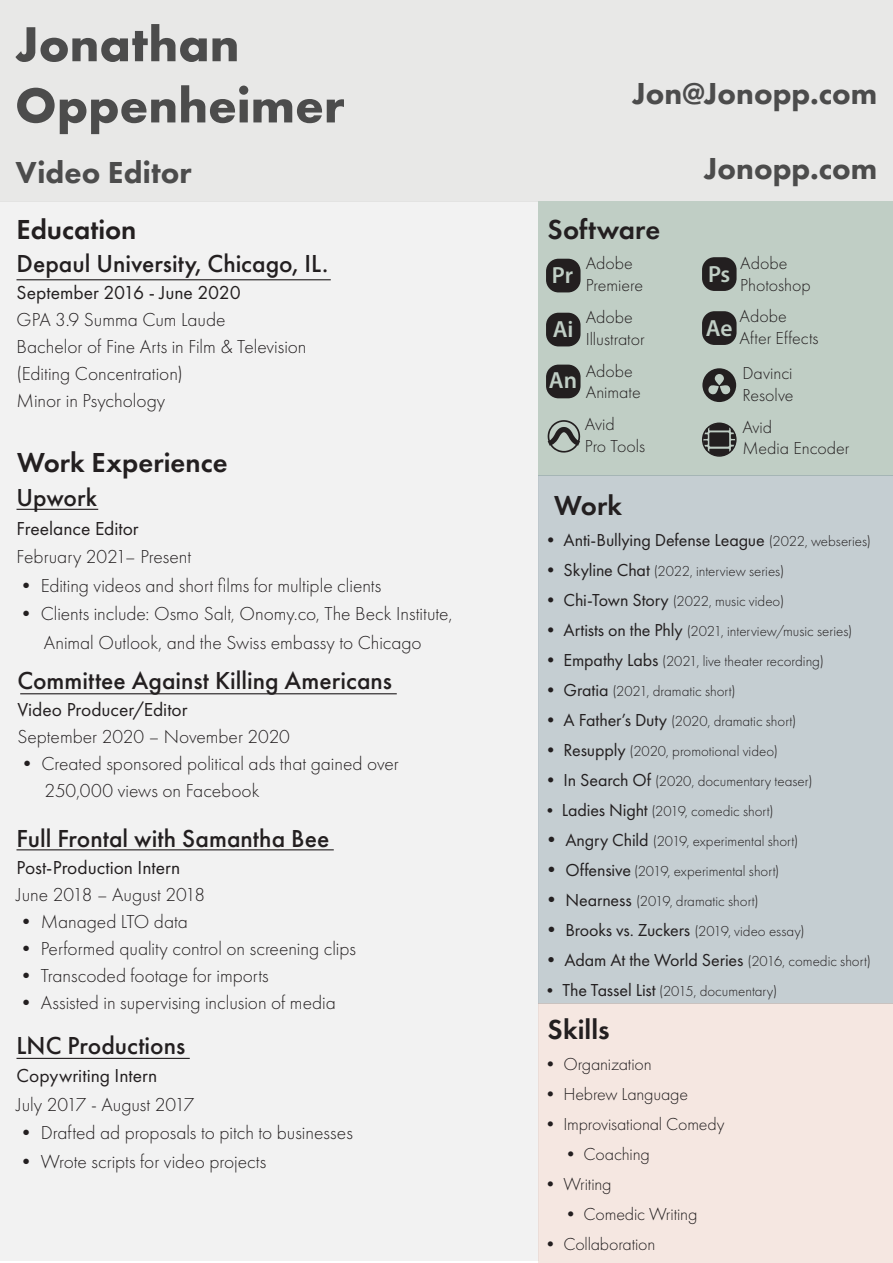
<style>
.page{position:relative;width:893px;height:1263px;background:#fff}
.page>*{position:absolute;margin:0;border:0;box-sizing:border-box;transform-origin:0 0}
.t1{font:700 51px/61.2px "Futura PT";color:#4c4c4c}
.t2{font:800 31.5px "Futura PT";color:#4c4c4c}
.t3{font:600 28.5px "Futura PT";color:#231f20}
.t4{font:500 25.5px "Futura PT";color:#231f20}
.t5{font:600 23.4px/50.8px "Myriad Pro";letter-spacing:-.01em;color:#c0cec5}
.t6{font:300 19.5px/27px "Futura PT";color:#231f20}
.t7{font:19.5px "Futura PT";color:#231f20}
.t8{font:300 18px/21.6px "Futura PT";letter-spacing:-.005em;color:#231f20}
.t9{font:18px "Futura PT";letter-spacing:-.005em;color:#231f20}
.t10{font:300 15px "Futura PT";color:#231f20}
.s1{font-weight:300;font-size:15px}
.s2{font-weight:400;font-size:18px}
.s3{font-weight:400;font-size:16.5px}
.s4{font-weight:400;font-size:19.5px}
.s5{font-size:18.75px}
</style>
<div class="page">
<div style="left:0;top:201px;width:538px;height:1060px;background:#f2f2f2"></div>
<div style="left:0;top:0;width:893px;height:201px;background:#e8e8e7"></div>
<div style="left:538px;top:201px;width:355px;height:275px;background:#c0cec5"></div>
<div style="left:538px;top:476px;width:355px;height:528px;background:#c5ced2"></div>
<div style="left:538px;top:1004px;width:354px;height:259px;background:#f5e7e1"></div>
<hr style="left:16px;top:279px;width:315px;height:1px;background:#231f20">
<hr style="left:16px;top:849px;width:318px;height:1px;background:#231f20">
<hr style="left:16px;top:509px;width:82px;height:1px;background:#231f20">
<hr style="left:16px;top:1058px;width:174px;height:1px;background:#231f20">
<hr style="left:20px;top:693px;width:377px;height:1px;background:#231f20">
<div style="left:546px;top:259px;width:34px;height:33px;background:#231f20;border-radius:12px"></div>
<svg style="left:548px;top:420px;width:32px;height:33px"></svg>
<div style="left:702px;top:257px;width:34px;height:34px;background:#231f20;border-radius:12px"></div>
<div style="left:546px;top:313px;width:34px;height:33px;background:#231f20;border-radius:12px"></div>
<div style="left:546px;top:365px;width:34px;height:33px;background:#231f20;border-radius:12px"></div>
<div style="left:702px;top:311px;width:34px;height:34px;background:#231f20;border-radius:12px"></div>
<div style="left:702px;top:422px;width:35px;height:35px;border:2px solid #231f20;border-radius:50%"></div>
<svg style="left:703px;top:423px;width:33px;height:33px"></svg>
<div style="left:709px;top:432px;width:20px;height:15px;background:#231f20"></div>
<svg style="left:702px;top:368px;width:34px;height:34px"></svg>
<h1 class="t1" style="left:15px;top:12px;width:331px">Jonathan<br>Oppenheimer</h1>
<h2 class="t2" style="left:16px;top:153px;width:178px">Video Editor</h2>
<h2 class="t2" style="left:633px;top:74px;width:246px">Jon@Jonopp.com</h2>
<h2 class="t2" style="left:705px;top:149px;width:174px">Jonopp.com</h2>
<h3 class="t3" style="left:17px;top:212px;width:121px">Education</h3>
<h3 class="t3" style="left:548px;top:212px;width:114px">Software</h3>
<h3 class="t4" style="left:17px;top:248px;width:313px">Depaul University, Chicago, IL.</h3>
<p class="t7" style="left:17px;top:281px;width:226px">September 2016 - June 2020</p>
<p class="t6" style="left:17px;top:306px;width:291px">GPA 3.9 Summa Cum Laude<br>Bachelor of Fine Arts in Film &amp; Television (Editing Concentration)<br>Minor in Psychology</p>
<h3 class="t3" style="left:17px;top:445px;width:212px">Work Experience</h3>
<p class="t8" style="left:586px;top:253px;width:59px">Adobe<br>Premiere</p>
<p class="t5" style="left:552px;top:249px;width:23px">Pr</p>
<p class="t5" style="left:708px;top:248px;width:24px">Ps</p>
<p class="t5" style="left:549px;top:303px;width:30px">Ai<br>An</p>
<p class="t5" style="left:706px;top:302px;width:28px">Ae</p>
<p class="t8" style="left:586px;top:307px;width:61px">Adobe<br>Illustrator</p>
<p class="t8" style="left:586px;top:360px;width:57px">Adobe<br>Animate</p>
<p class="t8" style="left:585px;top:413px;width:62px">Avid<br>Pro Tools</p>
<p class="t8" style="left:740px;top:253px;width:72px">Adobe<br>Photoshop</p>
<p class="t8" style="left:740px;top:305px;width:81px">Adobe<br>After Effects</p>
<p class="t8" style="left:742px;top:362px;width:53px">Davinci<br>Resolve</p>
<p class="t8" style="left:742px;top:416px;width:109px">Avid<br>Media Encoder</p>
<h3 class="t4" style="left:17px;top:482px;width:82px">Upwork</h3>
<p class="t7" style="left:17px;top:517px;width:124px">Freelance Editor</p>
<p class="t6" style="left:17px;top:543px;width:176px">February 2021– Present</p>
<p class="t6" style="left:17px;top:572px;width:366px">• Editing videos and short films for multiple clients</p>
<p class="t6" style="left:17px;top:600px;width:437px;line-height:28.5px;text-align:center">• Clients include: Osmo Salt, Onomy.co, The Beck Institute,<br>Animal Outlook, and the Swiss embassy to Chicago</p>
<h3 class="t4" style="left:17px;top:665px;width:376px">Committee Against Killing Americans</h3>
<p class="t7" style="left:17px;top:698px;width:172px">Video Producer/Editor</p>
<p class="t6" style="left:17px;top:723px;width:274px">September 2020 – November 2020</p>
<p class="t6" style="left:45px;top:750px;width:356px;text-indent:-27px">• Created sponsored political ads that gained over<br>250,000 views on Facebook</p>
<h3 class="t4" style="left:17px;top:823px;width:314px">Full Frontal with Samantha Bee</h3>
<p class="t7" style="left:17px;top:856px;width:165px">Post-Production Intern</p>
<p class="t6" style="left:17px;top:881px;width:190px">June 2018 – August 2018</p>
<p class="t6" style="left:17px;top:908px;width:173px">• Managed LTO data</p>
<p class="t6" style="left:17px;top:935px;width:341px">• Performed quality control on screening clips</p>
<p class="t6" style="left:17px;top:962px;width:254px">• Transcoded footage for imports</p>
<p class="t6" style="left:17px;top:989px;width:321px">• Assisted in supervising inclusion of media</p>
<h3 class="t4" style="left:17px;top:1030px;width:170px">LNC Productions</h3>
<p class="t7" style="left:17px;top:1064px;width:142px">Copywriting Intern</p>
<p class="t6" style="left:17px;top:1091px;width:179px">July 2017 - August 2017</p>
<p class="t6" style="left:17px;top:1119px;width:338px">• Drafted ad proposals to pitch to businesses</p>
<p class="t6" style="left:17px;top:1148px;width:251px">• Wrote scripts for video projects</p>
<h3 class="t3" style="left:554px;top:488px;width:69px">Work</h3>
<p class="t9" style="left:542px;top:529px;width:331px">• Anti-Bullying Defense League <span class="s1">(2022, webseries)</span></p>
<p class="t10" style="left:542px;top:562px;width:244px"><span class="s2">• Skyline Chat</span> (2022, interview series)</p>
<p class="t10" style="left:542px;top:592px;width:244px"><span class="s2">• Chi-Town Story</span> (2022, music video)</p>
<p class="t10" style="left:542px;top:622px;width:312px"><span class="s2">• Artists on the Phly</span> (2021, interview/music series)</p>
<p class="t10" style="left:542px;top:652px;width:284px"><span class="s2">• Empathy Labs</span> (2021, live theater recording)</p>
<p class="t10" style="left:542px;top:682px;width:195px"><span class="s2">• Gratia</span> (2021, dramatic short)</p>
<p class="t10" style="left:542px;top:712px;width:256px"><span class="s2">• A Father’s Duty</span> (2020, dramatic short)</p>
<p class="t10" style="left:542px;top:742px;width:238px"><span class="s2">• Resupply</span> (2020, promotional video)</p>
<p class="t10" style="left:542px;top:772px;width:272px"><span class="s2">• In Search Of</span> (2020, documentary teaser)</p>
<p class="t10" style="left:542px;top:802px;width:233px"><span class="s3">•</span> <span class="s2">Ladies Night</span> (2019, comedic short)</p>
<p class="t10" style="left:542px;top:832px;width:258px"><span class="s4">•</span> <span class="s2">Angry Child</span> (2019, experimental short)</p>
<p class="t10" style="left:542px;top:862px;width:239px"><span class="s4">•</span> <span class="s2">Offensive</span> (2019, experimental short)</p>
<p class="t10" style="left:542px;top:892px;width:219px"><span class="s4">•</span> <span class="s2">Nearness</span> (2019, dramatic short)</p>
<p class="t10" style="left:542px;top:922px;width:265px"><span class="s4">•</span> <span class="s2">Brooks vs. Zuckers</span> (2019, video essay)</p>
<p class="t9" style="left:542px;top:949px;width:331px"><span class="s5">•</span> Adam At the World Series <span class="s1">(2016, comedic short)</span></p>
<p class="t10" style="left:542px;top:982px;width:237px"><span class="s3">•</span> <span class="s2">The Tassel List</span> (2015, documentary)</p>
<h3 class="t3" style="left:548px;top:1011px;width:63px">Skills</h3>
<p class="t8" style="left:541px;top:1053px;width:112px">• Organization</p>
<p class="t8" style="left:541px;top:1083px;width:148px">• Hebrew Language</p>
<p class="t8" style="left:541px;top:1113px;width:185px">• Improvisational Comedy</p>
<p class="t8" style="left:562px;top:1143px;width:90px">• Coaching</p>
<p class="t8" style="left:541px;top:1173px;width:72px">• Writing</p>
<p class="t8" style="left:562px;top:1203px;width:137px">• Comedic Writing</p>
<p class="t8" style="left:541px;top:1233px;width:115px">• Collaboration</p>
</div>
